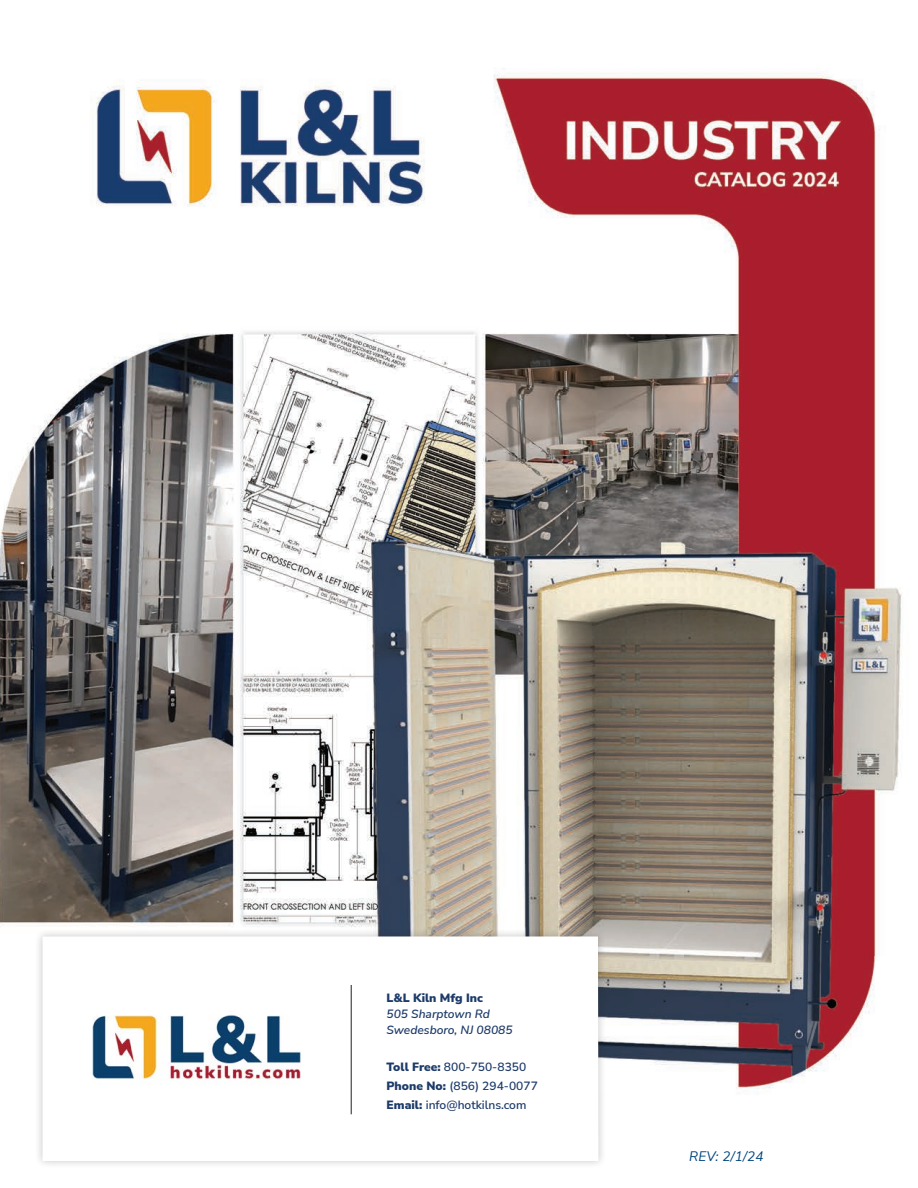
<style>
.page{position:relative;width:918px;height:1188px;background:#fff}
.page>*{position:absolute;margin:0;border:0;box-sizing:border-box;transform-origin:0 0}
.A-Text{font:italic 13.5px "Nunito Sans";color:#00467e}
.A-Text-2{font:600 12px "Nunito Sans";color:#1d3b69}
.A-Text-3{font:italic 600 12px "Nunito Sans";color:#1d3b69}
.A-Text-4{font:900 12px "Nunito Sans";color:#1d3b69}
.s1{font-weight:900}
</style>
<div class="page">
<img style="left:0;top:68px;width:902px;height:1026px">
<div style="left:34px;top:928px;width:573px;height:241px;background:#231f20;opacity:.25"></div>
<svg style="left:43px;top:936px;width:555px;height:225px"></svg>
<img style="left:82px;top:1004px;width:230px;height:85px">
<hr style="left:351px;top:985px;width:1px;height:129px;background:#231f20">
<p class="A-Text-4" style="left:387px;top:990px;width:98px">L&amp;L Kiln Mfg Inc</p>
<p class="A-Text-3" style="left:387px;top:1006px;width:105px">505 Sharptown Rd</p>
<p class="A-Text-3" style="left:387px;top:1021px;width:128px">Swedesboro, NJ 08085</p>
<p class="A-Text-2" style="left:387px;top:1059px;width:141px"><span class="s1">Toll Free:</span> 800-750-8350</p>
<p class="A-Text-2" style="left:387px;top:1078px;width:153px"><span class="s1">Phone No:</span> (856) 294-0077</p>
<p class="A-Text-2" style="left:387px;top:1096px;width:141px"><span class="s1">Email:</span> info@hotkilns.com</p>
<p class="A-Text" style="left:689px;top:1147px;width:76px">REV: 2/1/24</p>
</div>
